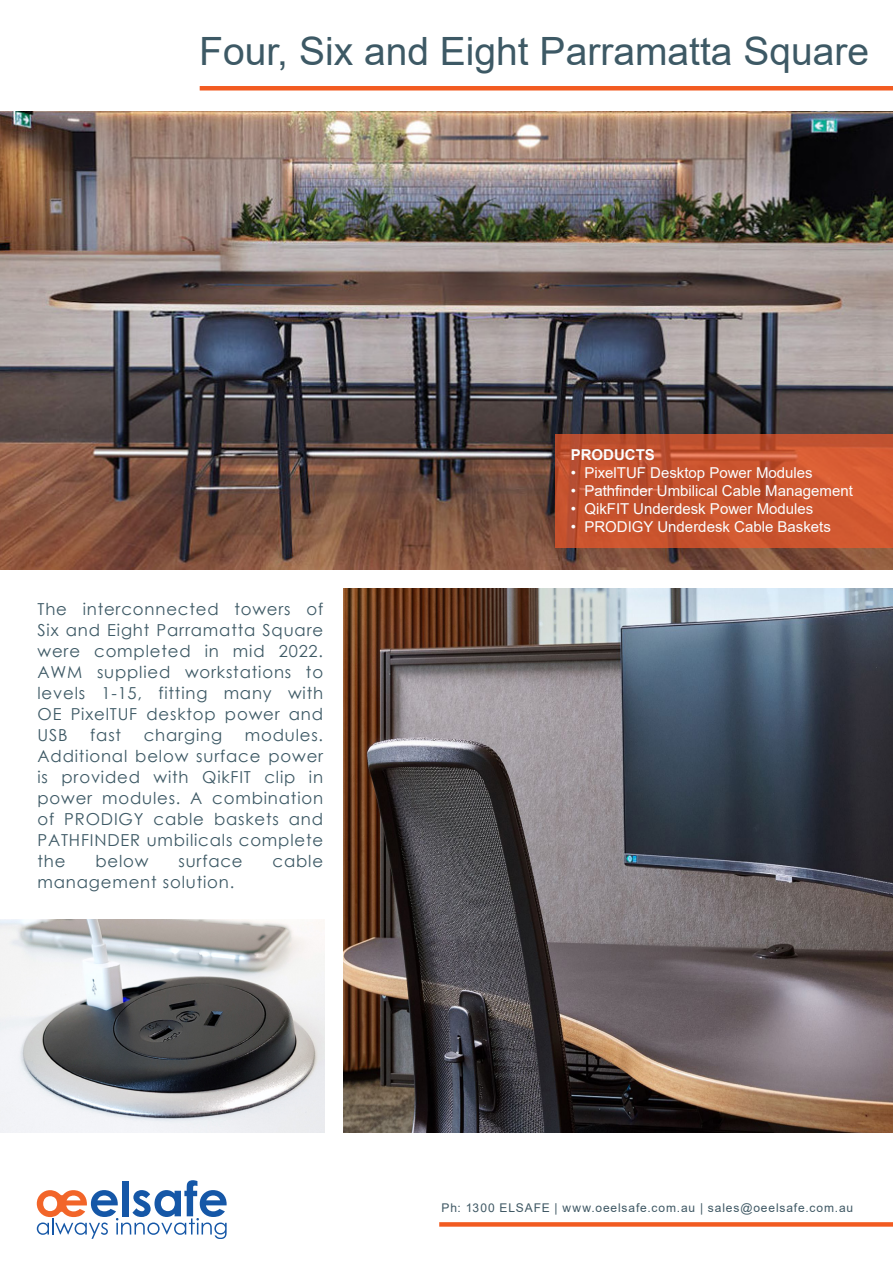
<style>
.page{position:relative;width:893px;height:1263px;background:#fff}
.page>*{position:absolute;margin:0;border:0;box-sizing:border-box;transform-origin:0 0}
.t1{font:39px "Arial";color:#3d5965}
.component_body_text{font:16.5px/21px "Century Gothic";letter-spacing:.05em;color:#3d5965;text-align:justify}
.t2{font:15px "Arial";color:#fbfdfe}
.t3{font:700 15px "Arial";color:#fbfdfe}
.t4{font:12px "Arial";letter-spacing:.075em;color:#3f5864}
</style>
<div class="page">
<svg style="left:37px;top:1180px;width:190px;height:58px"></svg>
<div style="left:439px;top:1222px;width:454px;height:5px;background:#f25b21"></div>
<img style="left:0;top:112px;width:893px;height:457px">
<svg style="left:555px;top:434px;width:338px;height:113px;background:#c8542f"></svg>
<img style="left:343px;top:588px;width:550px;height:544px">
<img style="left:0;top:919px;width:325px;height:213px">
<div style="left:200px;top:86px;width:693px;height:5px;background:#f25b21"></div>
<p class="t1" style="left:199px;top:24px;width:671px">Four, Six and Eight Parramatta Square</p>
<p class="component_body_text" style="left:38px;top:598px;width:287px">The interconnected towers of Six and Eight Parramatta Square were completed in mid 2022.<br>AWM supplied workstations to levels 1-15, fitting many with OE PixelTUF desktop power and USB</p>
<p class="component_body_text" style="left:90px;top:724px;width:32px">fast</p>
<p class="component_body_text" style="left:144px;top:724px;width:80px">charging</p>
<p class="component_body_text" style="left:38px;top:724px;width:287px;text-indent:207px">modules.<br>Additional below surface power is provided with QikFIT clip in power modules. A combination of PRODIGY cable baskets and PATHFINDER umbilicals complete the</p>
<p class="component_body_text" style="left:95px;top:850px;width:55px">below</p>
<p class="component_body_text" style="left:178px;top:850px;width:66px">surface</p>
<p class="component_body_text" style="left:273px;top:850px;width:52px">cable</p>
<p class="component_body_text" style="left:38px;top:871px;width:198px">management solution.</p>
<p class="t3" style="left:571px;top:444px;width:86px">PRODUCTS</p>
<p class="t2" style="left:571px;top:462px;width:243px">• PixelTUF Desktop Power Modules</p>
<p class="t2" style="left:571px;top:480px;width:284px">• Pathfinder Umbilical Cable Management</p>
<p class="t2" style="left:571px;top:498px;width:244px">• QikFIT Underdesk Power Modules</p>
<p class="t2" style="left:571px;top:516px;width:262px">• PRODIGY Underdesk Cable Baskets</p>
<p class="t4" style="left:442px;top:1199px;width:413px">Ph: 1300 ELSAFE | www.oeelsafe.com.au | sales@oeelsafe.com.au</p>
</div>
